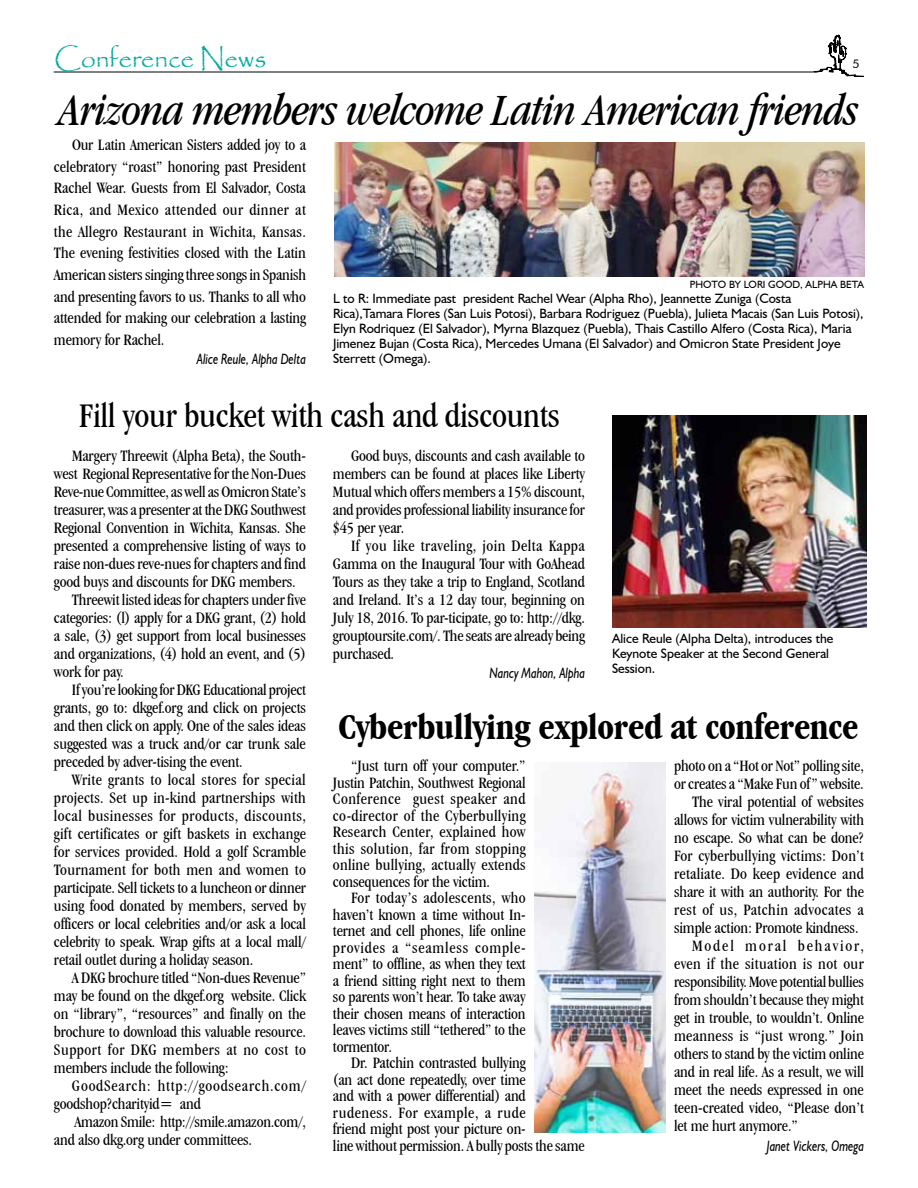
<style>
.page{position:relative;width:918px;height:1188px;background:#fff}
.page>*{position:absolute;margin:0;border:0;box-sizing:border-box;transform-origin:0 0}
.t1{font:italic condensed 46.5px "Garamond IT Cby BT";letter-spacing:-.02em;color:#000}
.t2{font:700 condensed 37.5px "Garamond IT Cby BT";letter-spacing:-.01em;color:#000}
.t3{font:condensed 36px "Garamond IT Cby BT";letter-spacing:-.01em;color:#000}
.t4{font:27px "Papyrus";letter-spacing:-.01em;color:#00a9a1}
.t5{font:condensed 16.5px/16.5px "Garamond IT Cby BT";letter-spacing:-.01em;color:#000;text-align:justify}
.t6{font:condensed 16.5px "Garamond IT Cby BT";letter-spacing:.015em;color:#000}
.t7{font:condensed 16.5px "Garamond IT Cby BT";letter-spacing:.01em;color:#000}
.t8{font:condensed 16.5px "Garamond IT Cby BT";letter-spacing:.025em;color:#000}
.t9{font:condensed 16.5px "Garamond IT Cby BT";letter-spacing:.02em;color:#000}
.t10{font:condensed 16.5px "Garamond IT Cby BT";letter-spacing:.045em;color:#000}
.t11{font:condensed 16.5px "Garamond IT Cby BT";letter-spacing:.03em;color:#000}
.t12{font:condensed 16.5px "Garamond IT Cby BT";letter-spacing:.11em;color:#000}
.t13{font:italic 15px "Humanist 521 BT";letter-spacing:-.005em;color:#000;scale:.8 1}
.t14{font:13.5px/15px "Humanist 521 BT";color:#000}
.t15{font:12px "Futura BT";color:#000}
.t16{font:10.5px "Humanist 521 BT";color:#000}
</style>
<div class="page">
<svg style="left:813px;top:35px;width:51px;height:42px"></svg>
<hr style="left:54px;top:72px;width:759px;height:1px;background:#000">
<img style="left:612px;top:416px;width:254px;height:211px">
<img style="left:535px;top:762px;width:130px;height:370px">
<img style="left:334px;top:142px;width:530px;height:134px">
<h3 class="t4" style="left:54px;top:42px;width:214px">Conference News</h3>
<p class="t15" style="left:852px;top:57px;width:9px">5</p>
<h1 class="t1" style="left:59px;top:83px;width:802px">Arizona members welcome Latin American friends</h1>
<p class="t5" style="left:54px;top:134px;width:254px;line-height:21.8px;text-indent:18px">Our Latin American Sisters added joy to a celebratory “roast” honoring past President Rachel Wear. Guests from El Salvador, Costa Rica, and Mexico attended our dinner at the Allegro Restaurant in Wichita, Kansas.<br>The evening festivities closed with the Latin American sisters singing three songs in Spanish and presenting favors to us. Thanks to all who attended for making our celebration a lasting memory for Rachel.</p>
<p class="t13" style="left:197px;top:350px;width:138px">Alice Reule, Alpha Delta</p>
<p class="t16" style="left:690px;top:278px;width:88px">Photo by Lori Good</p>
<p class="t16" style="left:800px;top:278px;width:25px">, Alpha</p>
<p class="t16" style="left:840px;top:278px;width:23px">Beta</p>
<p class="t14" style="left:333px;top:291px;width:532px">L to R: Immediate past president Rachel Wear (Alpha Rho), Jeannette Zuniga (Costa Rica),Tamara Flores (San Luis Potosi), Barbara Rodriguez (Puebla), Julieta Macais (San Luis Potosi), Elyn Rodriquez (El Salvador), Myrna Blazquez (Puebla), Thais Castillo Alfero (Costa Rica), Maria Jimenez Bujan (Costa Rica), Mercedes Umana (El Salvador) and Omicron State President Joye Sterrett (Omega).</p>
<h3 class="t3" style="left:79px;top:395px;width:483px">Fill your bucket with cash and discounts</h3>
<p class="t5" style="left:333px;top:446px;width:254px;line-height:18px;text-indent:18px">Good buys, discounts and cash available to members can be found at places like Liberty Mutual which offers members a 15% discount, and provides professional liability insurance for $45 per year.</p>
<p class="t5" style="left:333px;top:536px;width:254px;line-height:18px;text-indent:18px">If you like traveling, join Delta Kappa Gamma on the Inaugural Tour with GoAhead Tours as they take a trip to England, Scotland and Ireland. It’s a 12 day tour, beginning on July 18, 2016. To par-ticipate, go to: http://dkg. grouptoursite.com/. The seats are already being purchased.</p>
<p class="t13" style="left:490px;top:664px;width:121px">Nancy Mahon, Alpha</p>
<p class="t5" style="left:72px;top:447px;width:236px">Margery Threewit (Alpha Beta), the South-</p>
<p class="t5" style="left:54px;top:465px;width:254px">west Regional Representative for the Non-Dues</p>
<p class="t5" style="left:54px;top:483px;width:253px">Reve-nue Committee, as well as Omicron State’s</p>
<p class="t5" style="left:54px;top:501px;width:253px">treasurer, was a presenter at the DKG Southwest</p>
<p class="t5" style="left:54px;top:519px;width:253px">Regional Convention in Wichita, Kansas. She</p>
<p class="t5" style="left:54px;top:537px;width:254px">presented a comprehensive listing of ways to</p>
<p class="t5" style="left:54px;top:555px;width:253px">raise non-dues reve-nues for chapters and find</p>
<p class="t5" style="left:54px;top:573px;width:243px">good buys and discounts for DKG members.</p>
<p class="t5" style="left:72px;top:591px;width:236px">Threewit listed ideas for chapters under five</p>
<p class="t5" style="left:54px;top:609px;width:253px">categories: (l) apply for a DKG grant, (2) hold</p>
<p class="t5" style="left:54px;top:627px;width:253px">a sale, (3) get support from local businesses</p>
<p class="t5" style="left:54px;top:645px;width:253px">and organizations, (4) hold an event, and (5)</p>
<p class="t5" style="left:54px;top:663px;width:71px">work for pay.</p>
<p class="t5" style="left:72px;top:681px;width:235px">If you’re looking for DKG Educational project</p>
<p class="t5" style="left:54px;top:699px;width:254px">grants, go to: dkgef.org and click on projects</p>
<p class="t5" style="left:54px;top:717px;width:254px">and then click on apply. One of the sales ideas</p>
<p class="t5" style="left:54px;top:735px;width:253px">suggested was a truck and/or car trunk sale</p>
<p class="t5" style="left:54px;top:753px;width:190px">preceded by adver-tising the event.</p>
<p class="t9" style="left:72px;top:770px;width:235px">Write grants to local stores for special</p>
<p class="t6" style="left:54px;top:788px;width:253px">projects. Set up in-kind partnerships with</p>
<p class="t8" style="left:54px;top:806px;width:253px">local businesses for products, discounts,</p>
<p class="t7" style="left:54px;top:824px;width:254px">gift certificates or gift baskets in exchange</p>
<p class="t5" style="left:54px;top:843px;width:254px">for services provided. Hold a golf Scramble</p>
<p class="t6" style="left:54px;top:860px;width:253px">Tournament for both men and women to</p>
<p class="t5" style="left:54px;top:879px;width:254px">participate. Sell tickets to a luncheon or dinner</p>
<p class="t5" style="left:54px;top:897px;width:253px">using food donated by members, served by</p>
<p class="t5" style="left:54px;top:915px;width:254px">officers or local celebrities and/or ask a local</p>
<p class="t5" style="left:54px;top:933px;width:254px">celebrity to speak. Wrap gifts at a local mall/</p>
<p class="t5" style="left:54px;top:951px;width:201px">retail outlet during a holiday season.</p>
<p class="t5" style="left:72px;top:969px;width:236px">A DKG brochure titled “Non-dues Revenue”</p>
<p class="t5" style="left:54px;top:987px;width:254px">may be found on the dkgef.org website. Click</p>
<p class="t5" style="left:54px;top:1005px;width:253px">on “library”, “resources” and finally on the</p>
<p class="t5" style="left:54px;top:1023px;width:254px">brochure to download this valuable resource.</p>
<p class="t11" style="left:54px;top:1040px;width:253px">Support for DKG members at no cost to</p>
<p class="t5" style="left:54px;top:1059px;width:176px">members include the following:</p>
<p class="t10" style="left:72px;top:1076px;width:235px">GoodSearch: http://goodsearch.com/</p>
<p class="t5" style="left:54px;top:1095px;width:148px">goodshop?charityid= and</p>
<p class="t5" style="left:74px;top:1113px;width:233px">Amazon Smile: http://smile.amazon.com/,</p>
<p class="t5" style="left:54px;top:1131px;width:200px">and also dkg.org under committees.</p>
<p class="t14" style="left:612px;top:630px;width:223px">Alice Reule (Alpha Delta), introduces the<br>Keynote Speaker at the Second General<br>Session.</p>
<h2 class="t2" style="left:338px;top:705px;width:522px">Cyberbullying explored at conference</h2>
<p class="t5" style="left:333px;top:758px;width:194px;text-indent:18px">“Just turn off your computer.” Justin Patchin, Southwest Regional Conference guest speaker and co-director of the Cyberbullying Research Center, explained how this solution, far from stopping online bullying, actually extends consequences for the victim.</p>
<p class="t5" style="left:333px;top:890px;width:194px;text-indent:18px">For today’s adolescents, who haven’t known a time without In&shy;ternet and cell phones, life online provides a “seamless comple&shy;ment” to offline, as when they text a friend sitting right next to them so parents won’t hear. To take away their chosen means of interaction leaves victims still “tethered” to the tormentor.</p>
<p class="t5" style="left:333px;top:1055px;width:253px;text-align:left;text-indent:18px">Dr. Patchin contrasted bullying<br>(an act done repeatedly, over time<br>and with a power differential) and rudeness. For example, a rude<br>friend might post your picture on-<br>line without permission. A bully posts the same</p>
<p class="t5" style="left:674px;top:758px;width:191px">photo on a “Hot or Not” polling site,</p>
<p class="t5" style="left:674px;top:776px;width:191px">or creates a “Make Fun of” website.</p>
<p class="t5" style="left:692px;top:794px;width:173px">The viral potential of websites</p>
<p class="t5" style="left:674px;top:812px;width:191px">allows for victim vulnerability with</p>
<p class="t5" style="left:674px;top:830px;width:191px">no escape. So what can be done?</p>
<p class="t7" style="left:674px;top:846px;width:191px">For cyberbullying victims: Don’t</p>
<p class="t6" style="left:674px;top:864px;width:191px">retaliate. Do keep evidence and</p>
<p class="t5" style="left:674px;top:884px;width:191px">share it with an authority. For the</p>
<p class="t8" style="left:674px;top:900px;width:191px">rest of us, Patchin advocates a</p>
<p class="t5" style="left:674px;top:920px;width:186px">simple action: Promote kindness.</p>
<p class="t12" style="left:692px;top:936px;width:173px">Model moral behavior,</p>
<p class="t9" style="left:674px;top:954px;width:191px">even if the situation is not our</p>
<p class="t5" style="left:674px;top:974px;width:191px">responsibility. Move potential bullies</p>
<p class="t5" style="left:674px;top:992px;width:191px">from shouldn’t because they might</p>
<p class="t5" style="left:674px;top:1010px;width:191px">get in trouble, to wouldn’t. Online</p>
<p class="t6" style="left:674px;top:1026px;width:191px">meanness is “just wrong.” Join</p>
<p class="t5" style="left:674px;top:1046px;width:191px">others to stand by the victim online</p>
<p class="t5" style="left:674px;top:1064px;width:191px">and in real life. As a result, we will</p>
<p class="t5" style="left:674px;top:1082px;width:191px">meet the needs expressed in one</p>
<p class="t5" style="left:674px;top:1100px;width:191px">teen-created video, “Please don’t</p>
<p class="t5" style="left:674px;top:1118px;width:125px">let me hurt anymore.”</p>
<p class="t13" style="left:767px;top:1136px;width:123px">Janet Vickers, Omega</p>
</div>
